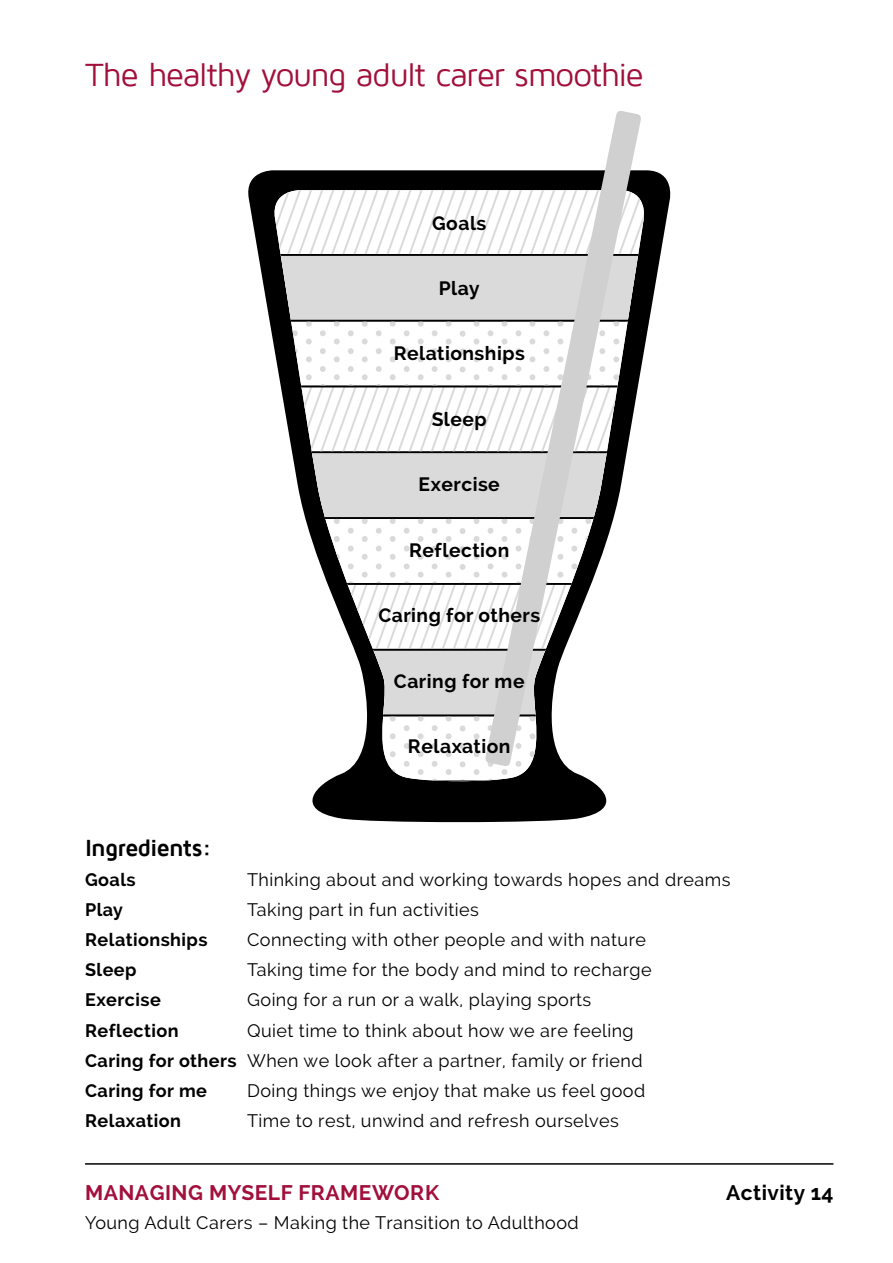
<style>
.page{position:relative;width:893px;height:1263px;background:#fff}
.page>*{position:absolute;margin:0;border:0;box-sizing:border-box;transform-origin:0 0}
.t1{font:33px "Maven Pro";letter-spacing:-.04em;color:#a20f3b}
.t2{font:700 24px "Maven Pro";letter-spacing:-.04em;color:#000}
.t3{font:700 21px "Raleway";letter-spacing:.025em;color:#a20f3b}
.t4{font:700 21px "Raleway";letter-spacing:.025em;color:#000}
.t5{font:700 19.2px "Raleway";letter-spacing:.025em;color:#000}
.t6{font:18px/30.2px "Raleway";letter-spacing:.025em;color:#000}
.t7{font:700 18px "Raleway";letter-spacing:.025em;color:#000}
.s1{font-weight:700}
</style>
<div class="page">
<hr style="left:85px;top:1163px;width:748px;height:2px;background:#000">
<svg style="left:248px;top:170px;width:423px;height:653px"></svg>
<svg style="left:271px;top:190px;width:377px;height:592px"></svg>
<svg style="left:485px;top:111px;width:157px;height:656px"></svg>
<h1 class="t1" style="left:85px;top:57px;width:560px">The healthy young adult carer smoothie</h1>
<p class="t5" style="left:432px;top:212px;width:56px">Goals</p>
<p class="t5" style="left:439px;top:277px;width:42px">Play</p>
<p class="t5" style="left:394px;top:343px;width:133px">Relationships</p>
<p class="t5" style="left:432px;top:408px;width:57px">Sleep</p>
<p class="t5" style="left:419px;top:474px;width:83px">Exercise</p>
<p class="t5" style="left:409px;top:539px;width:102px">Reflection</p>
<p class="t5" style="left:378px;top:604px;width:163px">Caring for others</p>
<p class="t5" style="left:394px;top:670px;width:132px">Caring for me</p>
<p class="t5" style="left:408px;top:735px;width:104px">Relaxation</p>
<h2 class="t2" style="left:85px;top:835px;width:128px">Ingredients:</h2>
<p class="t7" style="left:85px;top:869px;width:52px">Goals</p>
<p class="t6" style="left:247px;top:864px;width:485px">Thinking about and working towards hopes and dreams</p>
<p class="t7" style="left:85px;top:899px;width:40px">Play</p>
<p class="t6" style="left:247px;top:895px;width:233px">Taking part in fun activities</p>
<p class="t7" style="left:85px;top:930px;width:124px">Relationships</p>
<p class="t6" style="left:247px;top:925px;width:400px">Connecting with other people and with nature</p>
<p class="t7" style="left:85px;top:960px;width:53px">Sleep</p>
<p class="t6" style="left:247px;top:955px;width:406px">Taking time for the body and mind to recharge</p>
<p class="t7" style="left:85px;top:990px;width:77px">Exercise</p>
<p class="t6" style="left:247px;top:985px;width:346px">Going for a run or a walk, playing sports</p>
<p class="t7" style="left:85px;top:1020px;width:95px">Reflection</p>
<p class="t6" style="left:85px;top:1015px;width:559px;text-indent:162px">Quiet time to think about how we are feeling<br><span class="s1">Caring for others</span> When we look after a partner, family or friend<br><span class="s1">Caring for me</span></p>
<p class="t6" style="left:247px;top:1075px;width:400px">Doing things we enjoy that make us feel good</p>
<p class="t7" style="left:85px;top:1110px;width:97px">Relaxation</p>
<p class="t6" style="left:247px;top:1105px;width:373px">Time to rest, unwind and refresh ourselves</p>
<p class="t3" style="left:85px;top:1180px;width:355px">MANAGING MYSELF FRAMEWORK</p>
<p class="t4" style="left:726px;top:1180px;width:109px">Activity 14</p>
<p class="t6" style="left:85px;top:1207px;width:495px">Young Adult Carers – Making the Transition to Adulthood</p>
</div>
